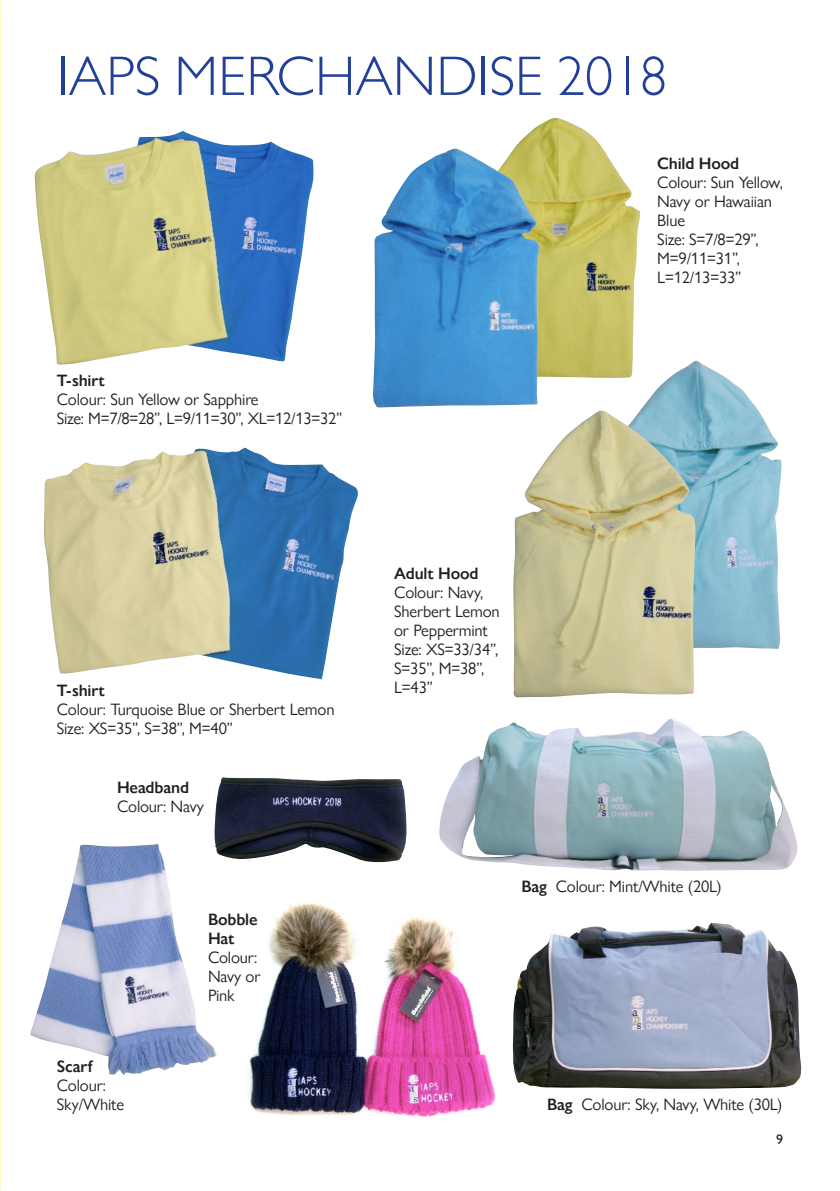
<style>
.page{position:relative;width:840px;height:1191px;background:#fff}
.page>*{position:absolute;margin:0;border:0;box-sizing:border-box;transform-origin:0 0}
.t1{font:300 56px "Gill Sans MT Pro";color:#223f99}
.t2{font:16.4px/19px "Gill Sans Nova";letter-spacing:-.01em;color:#231f20}
.t3{font:600 16.4px/19px "Gill Sans Nova";letter-spacing:-.01em;color:#231f20}
.t4{font:500 14px "Gill Sans MT Pro";color:#231f20}
.s1{font-weight:600}
</style>
<div class="page">
<img style="left:439px;top:719px;width:359px;height:152px">
<img style="left:214px;top:777px;width:192px;height:85px">
<img style="left:249px;top:903px;width:247px;height:214px">
<img style="left:30px;top:843px;width:187px;height:232px">
<img style="left:514px;top:118px;width:126px;height:260px">
<img style="left:373px;top:149px;width:166px;height:258px">
<img style="left:604px;top:361px;width:177px;height:288px">
<img style="left:44px;top:447px;width:314px;height:233px">
<img style="left:35px;top:131px;width:278px;height:234px">
<img style="left:512px;top:923px;width:289px;height:166px">
<img style="left:513px;top:410px;width:182px;height:287px">
<h1 class="t1" style="left:57px;top:42px;width:612px">IAPS MERCHANDISE 2018</h1>
<p class="t3" style="left:57px;top:371px;width:50px">T-shirt</p>
<p class="t2" style="left:57px;top:390px;width:287px">Colour: Sun Yellow or Sapphire<br>Size: M=7/8=28”, L=9/11=30”, XL=12/13=32”</p>
<p class="t3" style="left:657px;top:154px;width:83px">Child Hood</p>
<p class="t2" style="left:657px;top:173px;width:127px">Colour: Sun Yellow,<br>Navy or Hawaiian<br>Blue<br>Size: S=7/8=29”,<br>M=9/11=31”,<br>L=12/13=33”</p>
<p class="t3" style="left:57px;top:681px;width:50px">T-shirt</p>
<p class="t2" style="left:57px;top:700px;width:279px">Colour: Turquoise Blue or Sherbert Lemon<br>Size: XS=35”, S=38”, M=40”</p>
<p class="t3" style="left:117px;top:778px;width:73px">Headband</p>
<p class="t2" style="left:117px;top:797px;width:88px">Colour: Navy</p>
<p class="t3" style="left:57px;top:1057px;width:37px">Scarf</p>
<p class="t2" style="left:57px;top:1076px;width:69px">Colour:<br>Sky/White</p>
<p class="t3" style="left:208px;top:909px;width:51px">Bobble<br>Hat</p>
<p class="t2" style="left:208px;top:947px;width:54px">Colour:<br>Navy or<br>Pink</p>
<p class="t3" style="left:394px;top:564px;width:86px">Adult Hood</p>
<p class="t2" style="left:394px;top:583px;width:107px">Colour: Navy,<br>Sherbert Lemon or Peppermint<br>Size: XS=33/34”,<br>S=35”, M=38”,<br>L=43”</p>
<p class="t2" style="left:521px;top:876px;width:201px"><span class="s1">Bag</span> Colour: Mint/White (20L)</p>
<p class="t2" style="left:547px;top:1094px;width:236px"><span class="s1">Bag</span> Colour: Sky, Navy, White (30L)</p>
<p class="t4" style="left:775px;top:1130px;width:8px">9</p>
</div>
